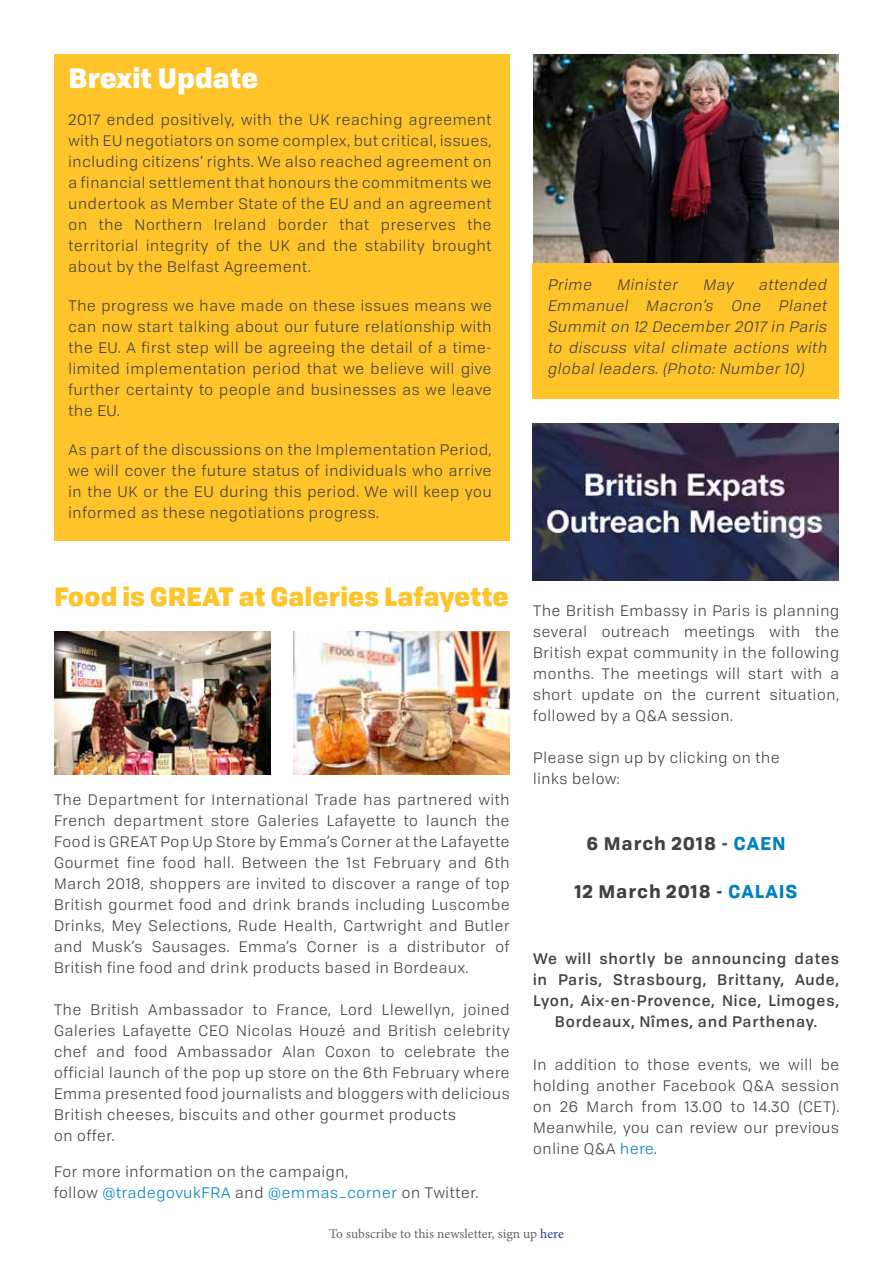
<style>
.page{position:relative;width:893px;height:1263px;background:#fff}
.page>*{position:absolute;margin:0;border:0;box-sizing:border-box;transform-origin:0 0}
.t1{font:900 27px "Tofino";color:#fff}
.t2{font:900 25.5px "Tofino";color:#ffc429}
.t3{font:700 18px "Tofino";letter-spacing:.05em;color:#414042}
.t4{font:15px/21px "Tofino";letter-spacing:.05em;color:#414042;text-align:justify}
.t5{font:italic 15px/21px "Tofino";color:#414042;text-align:justify}
.t6{font:500 15px/21px "Tofino";letter-spacing:.05em;color:#414042;text-align:center}
.t7{font:13.5px "Minion Pro";color:#636466}
.s1{color:#0181c1}
.s2{color:#1e4383}
</style>
<div class="page">
<img style="left:533px;top:54px;width:306px;height:209px">
<div style="left:533px;top:263px;width:306px;height:135px;background:#ffc429"></div>
<div style="left:54px;top:54px;width:456px;height:486px;background:#ffc429"></div>
<img style="left:54px;top:631px;width:216px;height:144px">
<img style="left:294px;top:631px;width:216px;height:144px">
<img style="left:533px;top:423px;width:306px;height:157px">
<h1 class="t1" style="left:69px;top:54px;width:191px">Brexit Update</h1>
<p class="t4" style="left:69px;top:108px;width:425px">2017 ended positively, with the UK reaching agreement with EU negotiators on some complex, but critical, issues, including citizens’ rights. We also reached agreement on a financial settlement that honours the commitments we undertook as Member State of the EU and an agreement on the Northern Ireland border that preserves the territorial integrity of the UK and the stability brought about by the Belfast Agreement.</p>
<p class="t4" style="left:69px;top:294px;width:425px">The progress we have made on these issues means we can now start talking about our future relationship with the EU. A first step will be agreeing the detail of a time&shy;limited implementation period that we believe will give further certainty to people and businesses as we leave the EU.</p>
<p class="t4" style="left:69px;top:438px;width:425px">As part of the discussions on the Implementation Period, we will cover the future status of individuals who arrive in the UK or the EU during this period. We will keep you informed as these negotiations progress.</p>
<p class="t5" style="left:547px;top:273px;width:284px;text-indent:211px">attended Emmanuel Macron’s One Planet Summit on 12 December 2017 in Paris to discuss vital climate actions with global leaders. (Photo: Number 10)</p>
<p class="t5" style="left:547px;top:273px;width:49px">Prime</p>
<p class="t5" style="left:617px;top:273px;width:66px">Minister</p>
<p class="t5" style="left:703px;top:273px;width:35px">May</p>
<h2 class="t2" style="left:54px;top:575px;width:456px">Food is GREAT at Galeries Lafayette</h2>
<p class="t4" style="left:54px;top:788px;width:457px">The Department for International Trade has partnered with French department store Galeries Lafayette to launch the Food is GREAT Pop Up Store by Emma’s Corner at the Lafayette Gourmet fine food hall. Between the 1st February and 6th March 2018, shoppers are invited to discover a range of top British gourmet food and drink brands including Luscombe Drinks, Mey Selections, Rude Health, Cartwright and Butler and Musk’s Sausages. Emma’s Corner is a distributor of British fine food and drink products based in Bordeaux.</p>
<p class="t4" style="left:54px;top:998px;width:457px;text-align:left">The British Ambassador to France, Lord Llewellyn, joined Galeries Lafayette CEO Nicolas Houzé and British celebrity chef and food Ambassador Alan Coxon to celebrate the official launch of the pop up store on the 6th February where Emma presented food journalists and bloggers with delicious British cheeses, biscuits and other gourmet products<br>on offer.</p>
<p class="t4" style="left:54px;top:1160px;width:426px">For more information on the campaign,<br>follow <span class="s1">@tradegovukFRA</span> and <span class="s1">@emmas_corner</span> on Twitter.</p>
<p class="t4" style="left:533px;top:599px;width:308px">The British Embassy in Paris is planning several outreach meetings with the British expat community in the following months. The meetings will start with a short update on the current situation, followed by a Q&amp;A session.</p>
<p class="t4" style="left:533px;top:746px;width:248px">Please sign up by clicking on the links below:</p>
<p class="t3" style="left:586px;top:829px;width:201px">6 March 2018 - <span class="s1">CAEN</span></p>
<p class="t3" style="left:575px;top:877px;width:224px">12 March 2018 - <span class="s1">CALAIS</span></p>
<p class="t6" style="left:533px;top:947px;width:308px">We will shortly be announcing dates in Paris, Strasbourg, Brittany, Aude, Lyon, Aix-en-Provence, Nice, Limoges, Bordeaux, Nîmes, and Parthenay.</p>
<p class="t4" style="left:533px;top:1053px;width:308px">In addition to those events, we will be holding another Facebook Q&amp;A session on 26 March from 13.00 to 14.30 (CET).<br>Meanwhile, you can review our previous online Q&amp;A <span class="s1">here</span>.</p>
<p class="t7" style="left:329px;top:1224px;width:236px">To subscribe to this newsletter, sign up <span class="s2">here</span></p>
</div>
